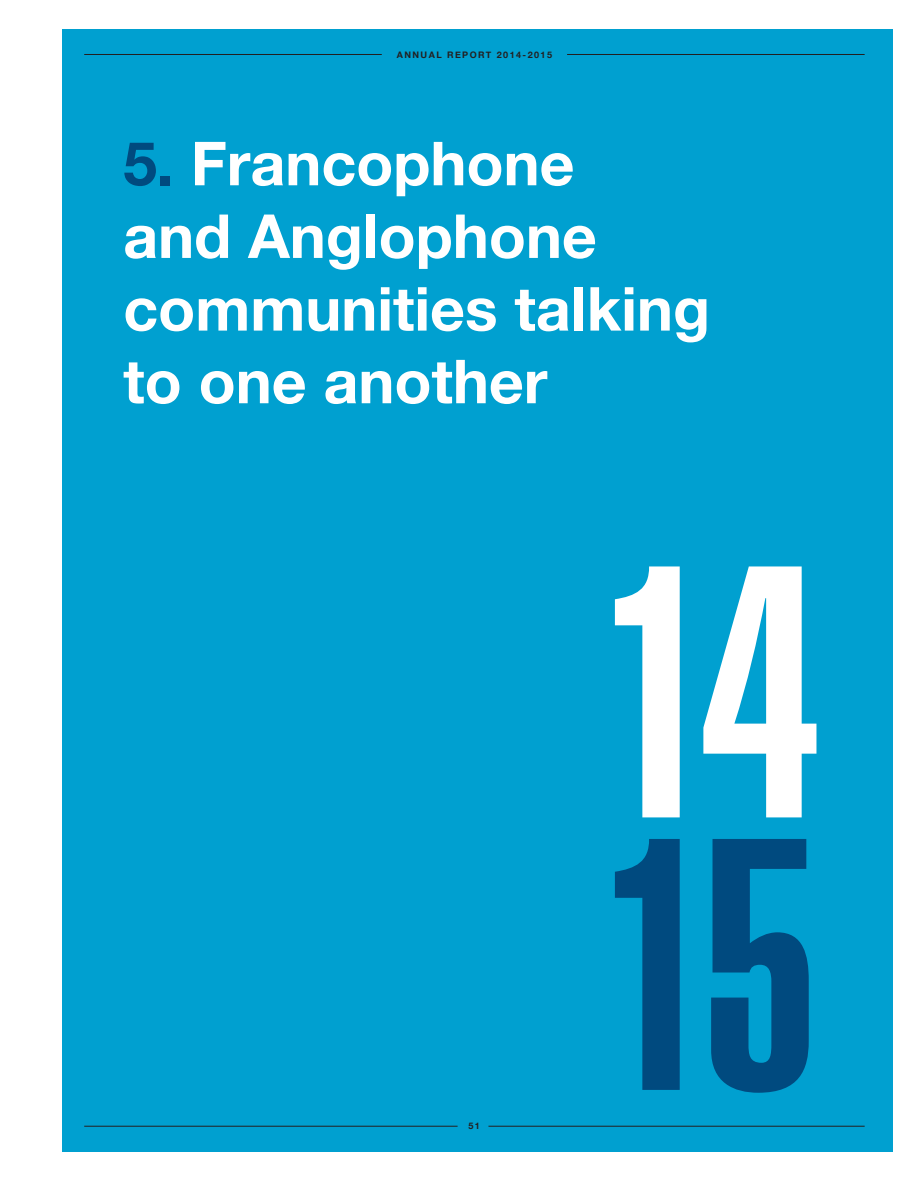
<style>
.page{position:relative;width:918px;height:1188px;background:#fff}
.page>*{position:absolute;margin:0;border:0;box-sizing:border-box;transform-origin:0 0}
.t1{font:900 extra-condensed 352.5px "Helvetica";color:#fff}
.t2{font:900 extra-condensed 352.5px "Helvetica";color:#004a7f}
.t3{font:700 60.75px/72.6px "Helvetica Neue";color:#fff}
.t4{font:700 9px "Helvetica Neue";letter-spacing:.16em;color:#231f20}
.s1{color:#004a7f}
</style>
<div class="page">
<div style="left:62px;top:29px;width:831px;height:1123px;background:#00a0d0"></div>
<hr style="left:84px;top:54px;width:298px;height:1px;background:#231f20">
<hr style="left:567px;top:54px;width:298px;height:1px;background:#231f20">
<hr style="left:84px;top:1126px;width:374px;height:1px;background:#231f20">
<hr style="left:488px;top:1126px;width:377px;height:1px;background:#231f20">
<p class="t4" style="left:397px;top:47px;width:157px">ANNUAL REPORT 2014-2015</p>
<p class="t3" style="left:123px;top:129px;width:588px"><span class="s1">5.</span> Francophone<br>and Anglophone communities talking to one another</p>
<p class="t4" style="left:468px;top:1119px;width:13px">51</p>
<h1 class="t1" style="left:598px;top:491px;width:222px">14</h1>
<h1 class="t2" style="left:598px;top:764px;width:222px">15</h1>
</div>
